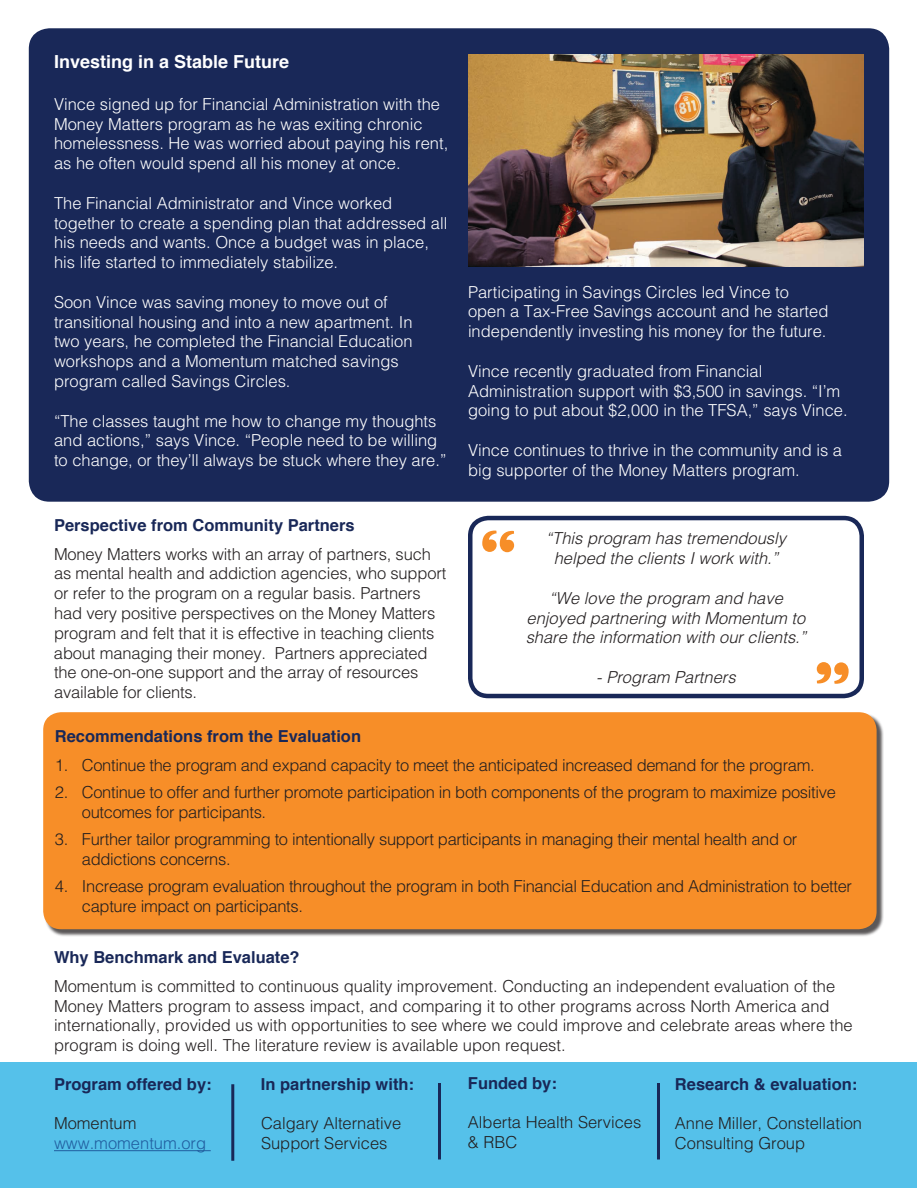
<style>
.page{position:relative;width:918px;height:1188px;background:#fff}
.page>*{position:absolute;margin:0;border:0;box-sizing:border-box;transform-origin:0 0}
.t1{font:76.05px "Brim Narrow Face";color:#f78e28}
.t2{font:700 18px "Helvetica";color:#fff}
.t3{font:300 16.5px/19.8px "Helvetica";letter-spacing:-.01em;color:#231f20}
.t4{font:300 16.5px/19.8px "Helvetica";color:#fff}
.t5{font:italic 300 16.5px/19.8px "Helvetica";color:#231f20;text-align:center}
.t6{font:700 16.5px "Helvetica";color:#192858}
.t7{font:300 16.5px "Helvetica";color:#215e9f}
.s1{font-weight:700;color:#192858}
</style>
<div class="page">
<div style="left:1px;top:1062px;width:916px;height:126px;background:#55c1ea"></div>
<div style="left:29px;top:28px;width:860px;height:474px;background:#192858;border-radius:21px"></div>
<hr style="left:54px;top:1150px;width:157px;height:1px;background:#215e9f">
<img style="left:468px;top:54px;width:396px;height:212px">
<div style="left:468px;top:516px;width:396px;height:182px;border:4px solid #192858;border-radius:18px"></div>
<hr style="left:231px;top:1084px;width:3px;height:77px;background:#192858">
<div style="left:44px;top:713px;width:840px;height:223px;background:#231f20;opacity:.75"></div>
<div style="left:43px;top:712px;width:834px;height:217px;background:#f78e28;border-radius:18px"></div>
<hr style="left:438px;top:1083px;width:3px;height:77px;background:#192858">
<hr style="left:657px;top:1083px;width:3px;height:77px;background:#192858">
<p class="t2" style="left:54px;top:47px;width:237px">Investing in a Stable Future</p>
<p class="t4" style="left:54px;top:94px;width:396px">Vince signed up for Financial Administration with the Money Matters program as he was exiting chronic homelessness. He was worried about paying his rent, as he often would spend all his money at once.</p>
<p class="t4" style="left:54px;top:193px;width:395px">The Financial Administrator and Vince worked together to create a spending plan that addressed all his needs and wants. Once a budget was in place, his life started to immediately stabilize.</p>
<p class="t4" style="left:54px;top:292px;width:360px">Soon Vince was saving money to move out of transitional housing and into a new apartment. In two years, he completed the Financial Education workshops and a Momentum matched savings program called Savings Circles.</p>
<p class="t4" style="left:54px;top:411px;width:394px">“The classes taught me how to change my thoughts and actions,” says Vince. “People need to be willing to change, or they’ll always be stuck where they are.”</p>
<p class="t3" style="left:54px;top:510px;width:378px;line-height:28.8px"><span class="s1">Perspective from Community Partners<br></span>Money Matters works with an array of partners, such</p>
<p class="t3" style="left:54px;top:564px;width:394px">as mental health and addiction agencies, who support or refer to the program on a regular basis. Partners had very positive perspectives on the Money Matters program and felt that it is effective in teaching clients about managing their money. Partners appreciated the one-on-one support and the array of resources available for clients.</p>
<p class="t4" style="left:468px;top:282px;width:362px">Participating in Savings Circles led Vince to open a Tax-Free Savings account and he started independently investing his money for the future.</p>
<p class="t4" style="left:468px;top:361px;width:381px">Vince recently graduated from Financial<br>Administration support with $3,500 in savings. “I’m going to put about $2,000 in the TFSA,” says Vince.</p>
<p class="t4" style="left:468px;top:440px;width:376px">Vince continues to thrive in the community and is a big supporter of the Money Matters program.</p>
<p class="t1" style="left:481px;top:511px;width:36px">“</p>
<p class="t5" style="left:546px;top:528px;width:242px">“This program has tremendously helped the clients I work with.”</p>
<p class="t5" style="left:526px;top:588px;width:282px">“We love the program and have enjoyed partnering with Momentum to share the information with our clients.”</p>
<p class="t5" style="left:596px;top:667px;width:141px">- Program Partners</p>
<p class="t1" style="left:850px;top:703px;width:36px;rotate:-180deg">“</p>
<p class="t6" style="left:55px;top:723px;width:308px">Recommendations from the Evaluation</p>
<p class="t3" style="left:55px;top:755px;width:761px">1. Continue the program and expand capacity to meet the anticipated increased demand for the program.</p>
<p class="t3" style="left:82px;top:782px;width:755px;text-indent:-27px">2. Continue to offer and further promote participation in both components of the program to maximize positive outcomes for participants.</p>
<p class="t3" style="left:82px;top:829px;width:717px;text-indent:-27px">3. Further tailor programming to intentionally support participants in managing their mental health and or addictions concerns.</p>
<p class="t3" style="left:82px;top:876px;width:772px;text-indent:-27px">4. Increase program evaluation throughout the program in both Financial Education and Administration to better capture impact on participants.</p>
<p class="t6" style="left:54px;top:944px;width:247px">Why Benchmark and Evaluate?</p>
<p class="t3" style="left:54px;top:976px;width:800px">Momentum is committed to continuous quality improvement. Conducting an independent evaluation of the Money Matters program to assess impact, and comparing it to other programs across North America and internationally, provided us with opportunities to see where we could improve and celebrate areas where the program is doing well. The literature review is available upon request.</p>
<p class="t6" style="left:54px;top:1071px;width:159px">Program offered by:</p>
<p class="t3" style="left:54px;top:1113px;width:84px">Momentum</p>
<p class="t7" style="left:54px;top:1133px;width:154px">www.momentum.org</p>
<p class="t6" style="left:261px;top:1071px;width:155px">In partnership with:</p>
<p class="t3" style="left:261px;top:1113px;width:142px">Calgary Alternative<br>Support Services</p>
<p class="t6" style="left:468px;top:1070px;width:90px">Funded by:</p>
<p class="t3" style="left:468px;top:1113px;width:175px">Alberta Health Services &amp; RBC</p>
<p class="t6" style="left:675px;top:1071px;width:184px">Research &amp; evaluation:</p>
<p class="t3" style="left:675px;top:1113px;width:189px">Anne Miller, Constellation<br>Consulting Group</p>
</div>
